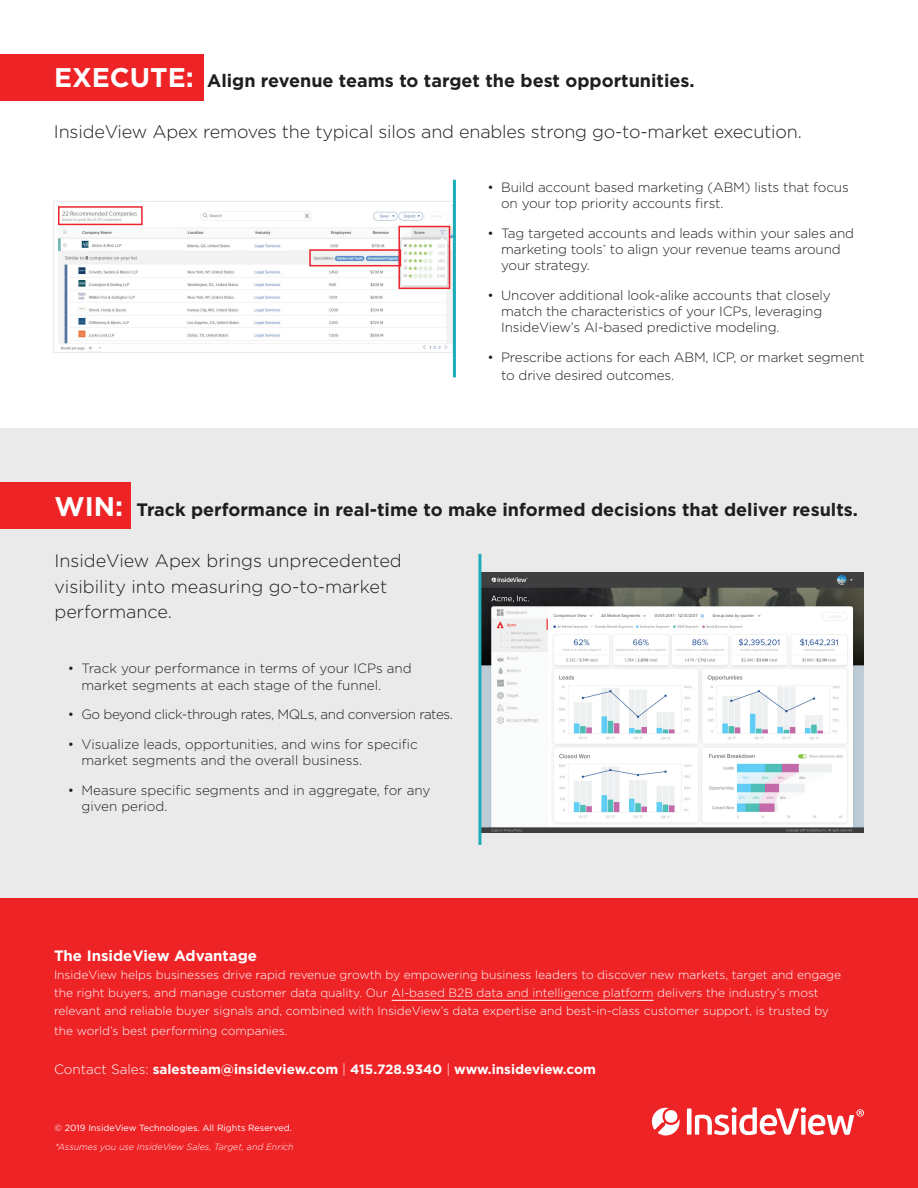
<style>
.page{position:relative;width:918px;height:1188px;background:#fff}
.page>*{position:absolute;margin:0;border:0;box-sizing:border-box;transform-origin:0 0}
.t1{font:300 18px/25.5px "Gotham";letter-spacing:-.01em;color:#201d1e}
.t2{font:700 18px "Gotham";color:#201d1e}
.t3{font:700 15px "Gotham";color:#fff}
.t4{font:300 13.5px/16.2px "Gotham";letter-spacing:-.01em;color:#231f20}
.t5{font:700 13.5px "Gotham";color:#fff}
.t6{font:300 13.5px "Gotham";letter-spacing:-.03em;color:#231f20}
.t7{font:300 12px/18px "Gotham";color:#fff}
.t8{font:9px "Gotham";color:#fff}
.t9{font:italic 300 9px "Gotham HTF";color:#fff}
.s1{font-family:"Gotham HTF";font-size:27px;color:#fff}
.s2{font-weight:300}
</style>
<div class="page">
<div style="left:0;top:428px;width:917px;height:504px;background:#eaeaea"></div>
<div style="left:0;top:54px;width:203px;height:47px;background:#ee2326"></div>
<div style="left:0;top:482px;width:131px;height:47px;background:#ee2326"></div>
<img style="left:59px;top:206px;width:393px;height:144px">
<div style="left:53px;top:201px;width:401px;height:152px;border:1px solid #e9e9e9"></div>
<img style="left:481px;top:572px;width:383px;height:260px">
<hr style="left:453px;top:180px;width:3px;height:197px;background:#1dadba">
<hr style="left:478px;top:554px;width:3px;height:291px;background:#1dadba">
<div style="left:0;top:899px;width:918px;height:289px;background:#ee2326"></div>
<div style="left:687px;top:1109px;width:5px;height:26px;background:#fff"></div>
<svg style="left:652px;top:1108px;width:28px;height:28px"></svg>
<svg style="left:695px;top:1107px;width:169px;height:28px"></svg>
<hr style="left:392px;top:1000px;width:262px;height:1px;background:#fff">
<h1 class="t2" style="left:54px;top:69px;width:642px"><span class="s1">EXECUTE:</span> Align revenue teams to target the best opportunities.</h1>
<h1 class="t1" style="left:54px;top:119px;width:749px">InsideView Apex removes the typical silos and enables strong go-to-market execution.</h1>
<p class="t4" style="left:501px;top:179px;width:349px;text-indent:-14px">• Build account based marketing (ABM) lists that focus on your top priority accounts first.</p>
<p class="t4" style="left:501px;top:225px;width:355px;text-indent:-13px">• Tag targeted accounts and leads within your sales and marketing tools<sup>*</sup> to align your revenue teams around your strategy.</p>
<p class="t4" style="left:501px;top:287px;width:331px;text-indent:-14px">• Uncover additional look-alike accounts that closely match the characteristics of your ICPs, leveraging<br>InsideView’s AI-based predictive modeling.</p>
<p class="t4" style="left:501px;top:348px;width:365px;line-height:18px;text-indent:-14px">• Prescribe actions for each ABM, ICP, or market segment to drive desired outcomes.</p>
<h1 class="t2" style="left:54px;top:498px;width:805px"><span class="s1">WIN:</span> Track performance in real-time to make informed decisions that deliver results.</h1>
<h1 class="t1" style="left:54px;top:548px;width:349px">InsideView Apex brings unprecedented visibility into measuring go-to-market performance.</h1>
<p class="t4" style="left:81px;top:660px;width:332px;text-indent:-14px">• Track your performance in terms of your ICPs and market segments at each stage of the funnel.</p>
<p class="t6" style="left:68px;top:706px;width:387px">• Go beyond click-through rates, MQLs, and conversion rates.</p>
<p class="t4" style="left:81px;top:736px;width:338px;text-indent:-14px">• Visualize leads, opportunities, and wins for specific market segments and the overall business.</p>
<p class="t4" style="left:81px;top:782px;width:351px;text-indent:-14px">• Measure specific segments and in aggregate, for any given period.</p>
<p class="t3" style="left:54px;top:946px;width:205px">The InsideView Advantage</p>
<p class="t7" style="left:54px;top:966px;width:789px">InsideView helps businesses drive rapid revenue growth by empowering business leaders to discover new markets, target and engage the right buyers, and manage customer data quality. Our AI-based B2B data and intelligence platform delivers the industry’s most relevant and reliable buyer signals and, combined with InsideView’s data expertise and best-in-class customer support, is trusted by</p>
<p class="t7" style="left:54px;top:1021px;width:235px">the world’s best performing companies.</p>
<p class="t5" style="left:54px;top:1060px;width:543px"><span class="s2">Contact Sales:</span> salesteam@insideview.com <span class="s2">|</span> 415.728.9340 <span class="s2">|</span> www.insideview.com</p>
<p class="t8" style="left:55px;top:1122px;width:239px">© 2019 InsideView Technologies. All Rights Reserved.</p>
<p class="t9" style="left:55px;top:1142px;width:240px">*Assumes you use InsideView Sales, Target, and Enrich</p>
</div>
